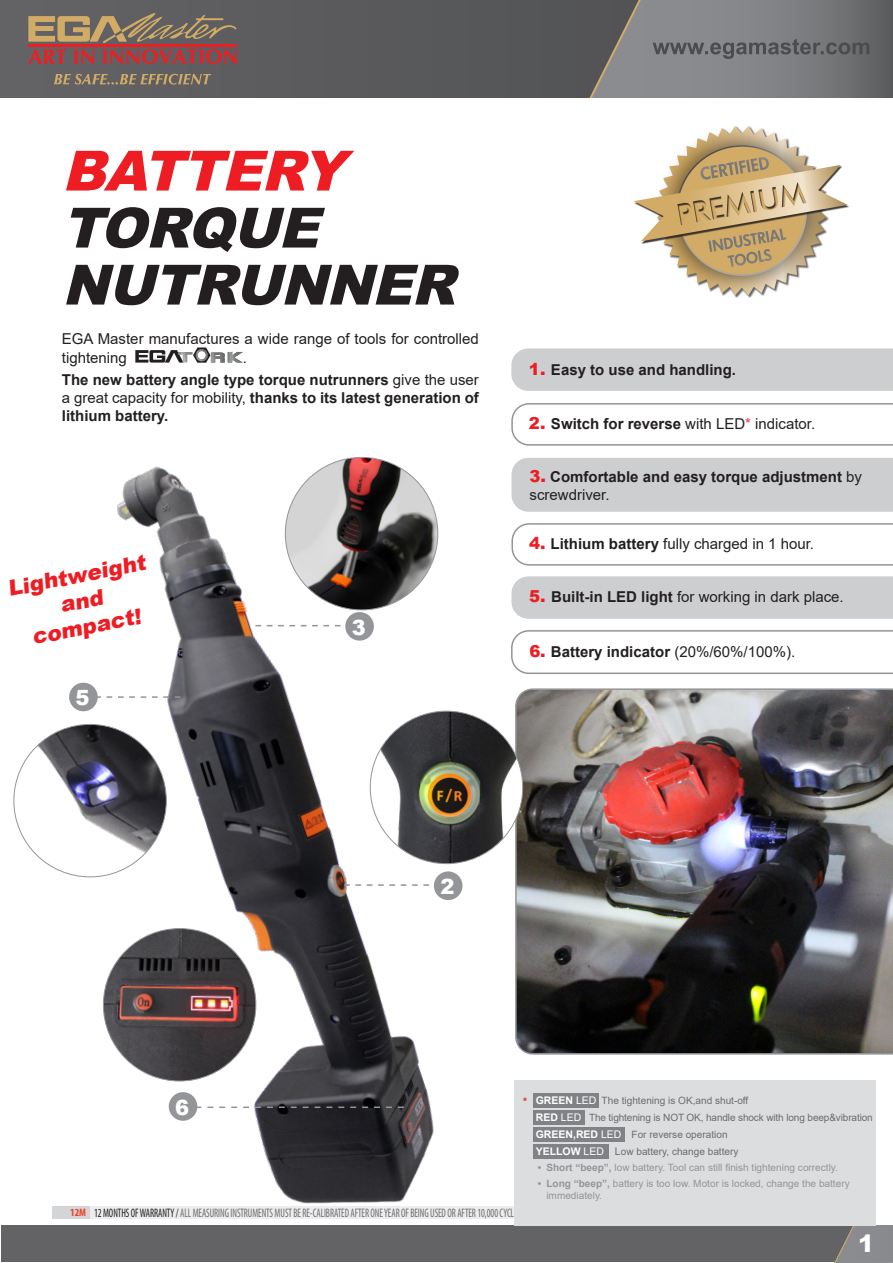
<style>
.page{position:relative;width:893px;height:1263px;background:#fff}
.page>*{position:absolute;margin:0;border:0;box-sizing:border-box;transform-origin:0 0}
.t1{font:italic 900 55.5px "Arial";color:#231f20}
.t2{font:italic 900 55.5px "Arial";color:#ee1d23}
.t3{font:900 24px "Arial";color:#fff}
.t4{font:900 21.6px "Arial";color:#ee1d23}
.t5{font:900 21px "Arial";color:#fff}
.t6{font:700 15px/18px "Arial";color:#231f20;text-align:justify}
.t7{font:15px/18.1px "Arial";color:#231f20}
.t8{font:condensed 12.3px "Myriad Pro";letter-spacing:-.005em;color:#6c6d70;scale:.8 1}
.t9{font:700 10.5px "Arial";color:#fff}
.t10{font:700 10.5px "Arial";color:#ee1d23}
.t11{font:10.05px/12px "Arial";color:#939598}
.t12{font:10.05px "Arial";color:#6c6d70}
.s1{font-weight:400}
.s2{font-weight:900;font-size:16.5px;color:#ee1d23}
.s3{font-weight:700}
.s4{color:#ee3636}
.s5{font-size:10.5px}
.s6{font-weight:700;font-size:10.8px;color:#ef3e22}
.s7{color:#231f20}
</style>
<div class="page">
<div style="left:1px;top:1225px;width:891px;height:37px;background:#636366"></div>
<svg style="left:833px;top:1225px;width:59px;height:37px"></svg>
<div style="left:0;top:0;width:893px;height:98px;background:#5a5a5d"></div>
<svg style="left:28px;top:13px;width:209px;height:30px"></svg>
<hr style="left:28px;top:44px;width:209px;height:3px;background:#ee1d23">
<svg style="left:29px;top:49px;width:37px;height:15px"></svg>
<svg style="left:74px;top:49px;width:20px;height:15px"></svg>
<svg style="left:103px;top:49px;width:134px;height:15px"></svg>
<svg style="left:54px;top:74px;width:157px;height:11px"></svg>
<svg style="left:589px;top:0;width:282px;height:98px"></svg>
<div style="left:90px;top:1206px;width:744px;height:13px;background:#ededee"></div>
<img style="left:515px;top:688px;width:378px;height:366px">
<svg style="left:135px;top:347px;width:108px;height:16px"></svg>
<img style="left:228px;top:352px;width:15px;height:10px">
<svg style="left:511px;top:403px;width:382px;height:43px"></svg>
<svg style="left:511px;top:523px;width:382px;height:43px"></svg>
<div style="left:511px;top:458px;width:382px;height:54px;background:#cdced0"></div>
<div style="left:511px;top:348px;width:382px;height:43px;background:#cdced0"></div>
<div style="left:511px;top:576px;width:382px;height:43px;background:#cdced0"></div>
<svg style="left:634px;top:126px;width:214px;height:172px"></svg>
<svg style="left:511px;top:630px;width:382px;height:44px"></svg>
<img style="left:25px;top:457px;width:461px;height:762px">
<img style="left:14px;top:724px;width:152px;height:153px;border-radius:76px">
<svg style="left:197px;top:1106px;width:207px;height:2px"></svg>
<div style="left:169px;top:1092px;width:28px;height:29px;background:#939598;border-radius:50%"></div>
<svg style="left:344px;top:884px;width:90px;height:2px"></svg>
<div style="left:434px;top:871px;width:28px;height:29px;background:#939598;border-radius:50%"></div>
<img style="left:285px;top:457px;width:153px;height:153px;border-radius:76px">
<img style="left:370px;top:711px;width:153px;height:153px;border-radius:76px">
<svg style="left:98px;top:696px;width:82px;height:2px"></svg>
<div style="left:69px;top:683px;width:29px;height:28px;background:#939598;border-radius:50%"></div>
<svg style="left:255px;top:625px;width:90px;height:1px"></svg>
<div style="left:345px;top:612px;width:29px;height:29px;background:#939598;border-radius:50%"></div>
<img style="left:103px;top:928px;width:153px;height:153px;border-radius:76px">
<div style="left:514px;top:1080px;width:362px;height:145px;background:#dcdddf"></div>
<div style="left:534px;top:1093px;width:65px;height:14px;background:#808285"></div>
<div style="left:534px;top:1111px;width:51px;height:14px;background:#808285"></div>
<div style="left:534px;top:1128px;width:91px;height:14px;background:#808285"></div>
<div style="left:534px;top:1144px;width:75px;height:15px;background:#808285"></div>
<svg style="left:62px;top:589px;width:41px;height:23px"></svg>
<p class="t2" style="left:62px;top:130px;width:303px">BATTERY</p>
<p class="t1" style="left:62px;top:187px;width:277px">TORQUE</p>
<p class="t1" style="left:62px;top:244px;width:413px">NUTRUNNER</p>
<p class="t7" style="left:62px;top:330px;width:418px">EGA Master manufactures a wide range of tools for controlled tightening</p>
<p class="t7" style="left:243px;top:348px;width:6px">.</p>
<p class="t6" style="left:62px;top:371px;width:418px">The new battery angle type torque nutrunners <span class="s1">give the user a great capacity for mobility,</span> thanks to its latest generation of lithium battery.</p>
<p class="t4" style="left:5px;top:573px;width:142px;rotate:-11deg">Lightweight</p>
<p class="t4" style="left:29px;top:621px;width:112px;rotate:-11deg">compact!</p>
<p class="t5" style="left:76px;top:683px;width:16px">5</p>
<p class="t5" style="left:352px;top:612px;width:16px">3</p>
<p class="t6" style="left:529px;top:361px;width:209px"><span class="s2">1.</span> Easy to use and handling.</p>
<p class="t7" style="left:529px;top:414px;width:288px"><span class="s2">2.</span> <span class="s3">Switch for reverse</span> with LED<span class="s4">*</span> indicator.</p>
<p class="t6" style="left:530px;top:467px;width:334px"><span class="s2">3.</span> Comfortable and easy torque adjustment <span class="s1">by screwdriver.</span></p>
<p class="t7" style="left:529px;top:535px;width:286px"><span class="s2">4.</span> <span class="s3">Lithium battery</span> fully charged in 1 hour.</p>
<p class="t7" style="left:529px;top:588px;width:316px"><span class="s2">5.</span> <span class="s3">Built-in LED light</span> for working in dark place.</p>
<p class="t6" style="left:529px;top:643px;width:267px"><span class="s2">6.</span> Battery indicator <span class="s1">(20%/60%/100%).</span></p>
<p class="t5" style="left:440px;top:871px;width:16px">2</p>
<p class="t5" style="left:175px;top:1092px;width:16px">6</p>
<p class="t10" style="left:523px;top:1094px;width:6px">*</p>
<p class="t9" style="left:536px;top:1092px;width:62px">GREEN <span class="s1">LED</span></p>
<p class="t12" style="left:602px;top:1094px;width:149px">The tightening is OK,and shut-off</p>
<p class="t9" style="left:536px;top:1110px;width:47px">RED <span class="s1">LED</span></p>
<p class="t12" style="left:589px;top:1110px;width:285px">The tightening is NOT OK, handle shock with long beep&amp;vibration</p>
<p class="t9" style="left:536px;top:1127px;width:87px">GREEN,RED <span class="s1">LED</span></p>
<p class="t12" style="left:631px;top:1127px;width:98px">For reverse operation</p>
<p class="t9" style="left:536px;top:1144px;width:70px">YELLOW <span class="s1">LED</span></p>
<p class="t12" style="left:615px;top:1144px;width:125px"><span class="s5">L</span>ow battery, change battery</p>
<p class="t11" style="left:538px;top:1161px;width:302px"><span class="s3">• Short “beep”,</span> low battery. Tool can still finish tightening correctly.</p>
<p class="t11" style="left:546px;top:1178px;width:305px;text-indent:-9px"><span class="s3">• Long “beep”,</span> battery is too low. Motor is locked, change the battery immediately.</p>
<p class="t8" style="left:70px;top:1205px;width:561px"><span class="s6">12M</span> <span class="s7">12 MONTHS OF WARRANTY /</span> ALL MEASURING INSTRUMENTS MUST BE RE-CALIBRATED AFTER ONE YEAR OF BEING USED OR AFTER 10,000 CYCLE</p>
<h2 class="t3" style="left:858px;top:1226px;width:18px">1</h2>
</div>
